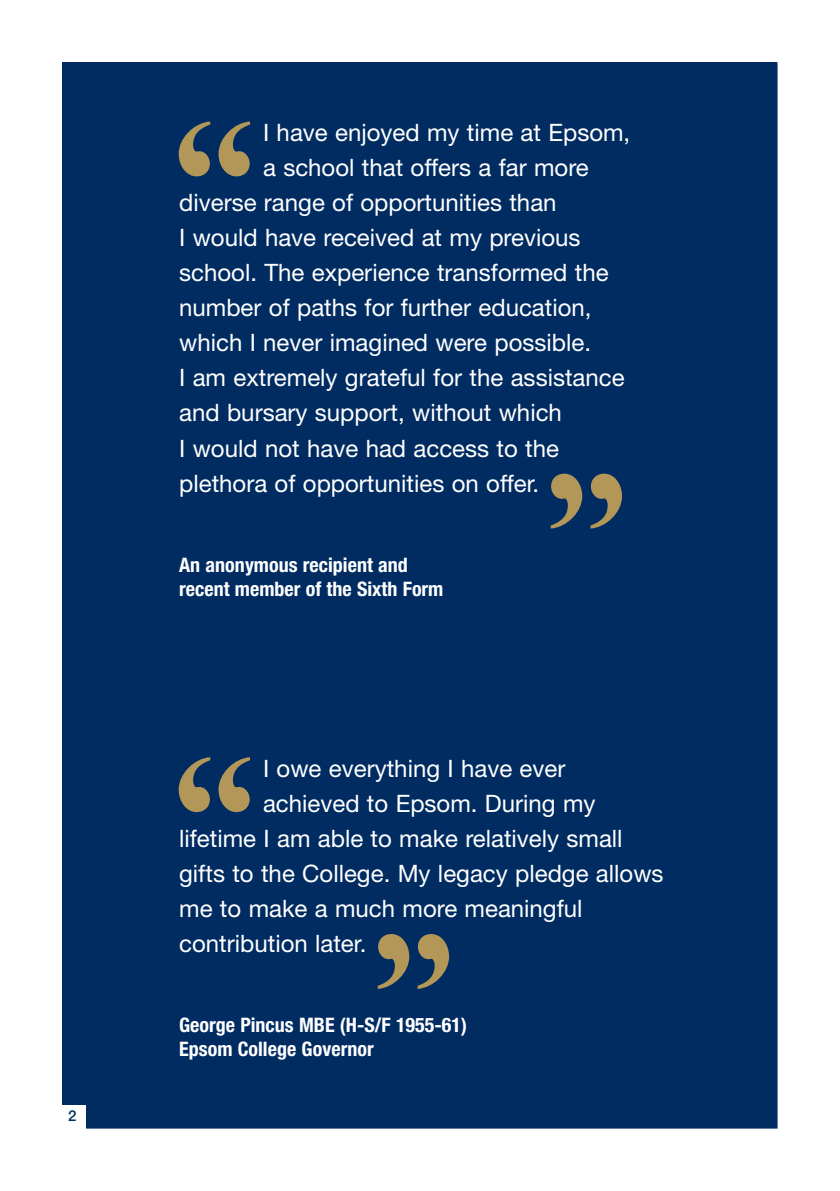
<style>
.page{position:relative;width:840px;height:1191px;background:#fff}
.page>*{position:absolute;margin:0;border:0;box-sizing:border-box;transform-origin:0 0}
.t1{font:700 180px "Perpetua";color:#b39758}
.t2{font:24px "Helvetica Neue";color:#fff}
.t3{font:700 condensed 20px/24px "Helvetica Neue";color:#fff}
.t4{font:500 15px "Helvetica Neue";color:#002c62}
</style>
<div class="page">
<div style="left:63px;top:63px;width:713px;height:1065px;background:#002c62"></div>
<div style="left:62px;top:1105px;width:24px;height:23px;background:#fff"></div>
<p class="t4" style="left:68px;top:1109px;width:10px">2</p>
<h1 class="t1" style="left:173px;top:115px;width:84px">“</h1>
<p class="t2" style="left:263px;top:124px;width:368px">I have enjoyed my time at Epsom,</p>
<p class="t2" style="left:263px;top:159px;width:327px">a school that offers a far more</p>
<p class="t2" style="left:179px;top:194px;width:378px">diverse range of opportunities than</p>
<p class="t2" style="left:179px;top:229px;width:402px">I would have received at my previous</p>
<p class="t2" style="left:179px;top:264px;width:430px">school. The experience transformed the</p>
<p class="t2" style="left:179px;top:299px;width:413px">number of paths for further education,</p>
<p class="t2" style="left:179px;top:334px;width:413px">which I never imagined were possible.</p>
<p class="t2" style="left:179px;top:369px;width:446px">I am extremely grateful for the assistance</p>
<p class="t2" style="left:179px;top:404px;width:384px">and bursary support, without which</p>
<p class="t2" style="left:179px;top:439px;width:381px">I would not have had access to the</p>
<p class="t2" style="left:179px;top:474px;width:361px">plethora of opportunities on offer.</p>
<h1 class="t1" style="left:627px;top:535px;width:84px;rotate:-180deg">“</h1>
<p class="t3" style="left:179px;top:554px;width:265px">An anonymous recipient and recent member of the Sixth Form</p>
<h1 class="t1" style="left:173px;top:750px;width:84px">“</h1>
<p class="t2" style="left:263px;top:760px;width:304px">I owe everything I have ever</p>
<p class="t2" style="left:263px;top:795px;width:334px">achieved to Epsom. During my</p>
<p class="t2" style="left:179px;top:830px;width:444px">lifetime I am able to make relatively small</p>
<p class="t2" style="left:179px;top:865px;width:485px">gifts to the College. My legacy pledge allows</p>
<p class="t2" style="left:179px;top:900px;width:404px">me to make a much more meaningful</p>
<p class="t2" style="left:179px;top:935px;width:188px">contribution later.</p>
<h1 class="t1" style="left:454px;top:995px;width:84px;rotate:-180deg">“</h1>
<p class="t3" style="left:179px;top:1014px;width:289px">George Pincus MBE (H-S/F 1955-61)<br>Epsom College Governor</p>
</div>
